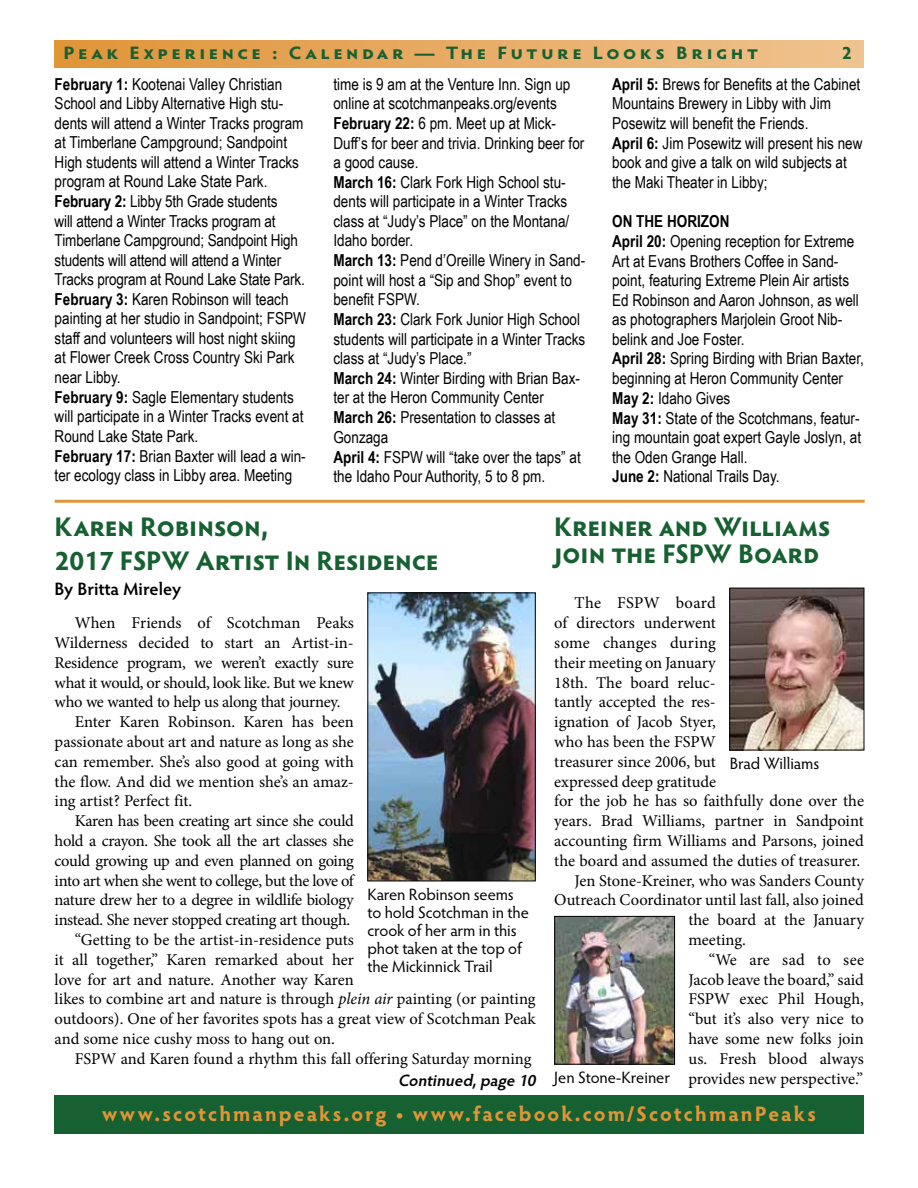
<style>
.page{position:relative;width:918px;height:1188px;background:#fff}
.page>*{position:absolute;margin:0;border:0;box-sizing:border-box;transform-origin:0 0}
.t1{font:700 27px/33.8px "Hypatia Sans Pro";color:#166031}
.t2{font:700 27px/27px "Hypatia Sans Pro";letter-spacing:.02em;color:#166031}
.t3{font:700 21px "Hypatia Sans Pro";letter-spacing:.1em;color:#e09537}
.t4{font:700 18px "Hypatia Sans Pro";letter-spacing:.22em;color:#166031;scale:1.1 1}
.t5{font:600 18px "Hypatia Sans Pro";letter-spacing:-.005em;color:#000}
.t6{font:700 18px "Hypatia Sans Pro";letter-spacing:.22em;color:#166031}
.t7{font:16.5px/19.6px "Arial Narrow";color:#000}
.t8{font:16.5px "Minion Pro";letter-spacing:-.005em;color:#000}
.t9{font:16.5px "Minion Pro";letter-spacing:-.025em;color:#000}
.t10{font:16.5px/18px "Hypatia Sans Pro";letter-spacing:-.01em;color:#000}
.t11{font:italic 600 16.5px "Hypatia Sans Pro";color:#000}
.t12{font:16.5px "Minion Pro";letter-spacing:.02em;color:#000}
.s1{font-weight:700}
.s2{font-style:italic}
</style>
<div class="page">
<div style="left:54px;top:41px;width:810px;height:27px;background:linear-gradient(to right,#e09438,#efc390)"></div>
<div style="left:54px;top:1096px;width:810px;height:38px;background:#166031"></div>
<hr style="left:55px;top:500px;width:810px;height:3px;background:#e09537">
<img style="left:369px;top:594px;width:165px;height:285px">
<div style="left:367px;top:592px;width:169px;height:289px;border:1px solid #000"></div>
<img style="left:556px;top:918px;width:117px;height:145px">
<div style="left:554px;top:916px;width:121px;height:149px;border:1px solid #000"></div>
<img style="left:731px;top:590px;width:131px;height:158px">
<div style="left:729px;top:588px;width:135px;height:162px;border:1px solid #000"></div>
<p class="t4" style="left:64px;top:40px;width:633px">Peak Experience : Calendar — The Future Looks Bright</p>
<p class="t6" style="left:842px;top:40px;width:11px">2</p>
<p class="t7" style="left:55px;top:74px;width:253px"><span class="s1">February 1:</span> Kootenai Valley Christian School and Libby Alternative High stu&shy;dents will attend a Winter Tracks program at Timberlane Campground; Sandpoint High students will attend a Winter Tracks program at Round Lake State Park.<br><span class="s1">February 2:</span> Libby 5th Grade students<br>will attend a Winter Tracks program at Timberlane Campground; Sandpoint High students will attend will attend a Winter Tracks program at Round Lake State Park.<br><span class="s1">February 3:</span> Karen Robinson will teach painting at her studio in Sandpoint; FSPW staff and volunteers will host night skiing at Flower Creek Cross Country Ski Park near Libby.<br><span class="s1">February 9:</span> Sagle Elementary students will participate in a Winter Tracks event at Round Lake State Park.<br><span class="s1">February 17:</span> Brian Baxter will lead a win&shy;ter ecology class in Libby area. Meeting</p>
<p class="t7" style="left:333px;top:74px;width:253px">time is 9 am at the Venture Inn. Sign up online at scotchmanpeaks.org/events<br><span class="s1">February 22:</span> 6 pm. Meet up at Mick-<br>Duff’s for beer and trivia. Drinking beer for a good cause.<br><span class="s1">March 16:</span> Clark Fork High School stu&shy;dents will participate in a Winter Tracks class at “Judy’s Place” on the Montana/<br>Idaho border.<br><span class="s1">March 13:</span> Pend d’Oreille Winery in Sand&shy;point will host a “Sip and Shop” event to benefit FSPW.<br><span class="s1">March 23:</span> Clark Fork Junior High School students will participate in a Winter Tracks class at “Judy’s Place.”<br><span class="s1">March 24:</span> Winter Birding with Brian Bax&shy;ter at the Heron Community Center<br><span class="s1">March 26:</span> Presentation to classes at<br>Gonzaga<br><span class="s1">April 4:</span> FSPW will “take over the taps” at the Idaho Pour Authority, 5 to 8 pm.</p>
<p class="t7" style="left:612px;top:74px;width:252px"><span class="s1">April 5:</span> Brews for Benefits at the Cabinet Mountains Brewery in Libby with Jim Posewitz will benefit the Friends.<br><span class="s1">April 6:</span> Jim Posewitz will present his new book and give a talk on wild subjects at the Maki Theater in Libby;</p>
<p class="t7" style="left:612px;top:211px;width:253px"><span class="s1">ON THE HORIZON<br>April 20:</span> Opening reception for Extreme Art at Evans Brothers Coffee in Sand&shy;point, featuring Extreme Plein Air artists Ed Robinson and Aaron Johnson, as well as photographers Marjolein Groot Nib&shy;belink and Joe Foster.<br><span class="s1">April 28:</span> Spring Birding with Brian Baxter, beginning at Heron Community Center <span class="s1">May 2:</span> Idaho Gives<br><span class="s1">May 31:</span> State of the Scotchmans, featur&shy;ing mountain goat expert Gayle Joslyn, at the Oden Grange Hall.<br><span class="s1">June 2:</span> National Trails Day.</p>
<h1 class="t1" style="left:55px;top:509px;width:386px">Karen Robinson,<br>2017 FSPW Artist In Residence</h1>
<h1 class="t2" style="left:554px;top:512px;width:278px">Kreiner and Williams join the FSPW Board</h1>
<p class="t12" style="left:575px;top:592px;width:143px">The FSPW board</p>
<p class="t8" style="left:554px;top:612px;width:163px">of directors underwent</p>
<p class="t8" style="left:554px;top:632px;width:163px">some changes during</p>
<p class="t8" style="left:554px;top:651px;width:163px">their meeting on January</p>
<p class="t8" style="left:554px;top:671px;width:163px">18th. The board reluc-</p>
<p class="t8" style="left:554px;top:691px;width:163px">tantly accepted the res-</p>
<p class="t8" style="left:554px;top:711px;width:163px">ignation of Jacob Styer,</p>
<p class="t8" style="left:554px;top:731px;width:163px">who has been the FSPW</p>
<p class="t8" style="left:554px;top:750px;width:163px">treasurer since 2006, but</p>
<p class="t8" style="left:554px;top:770px;width:163px">expressed deep gratitude</p>
<p class="t8" style="left:554px;top:790px;width:311px">for the job he has so faithfully done over the</p>
<p class="t8" style="left:554px;top:810px;width:311px">years. Brad Williams, partner in Sandpoint</p>
<p class="t8" style="left:554px;top:830px;width:311px">accounting firm Williams and Parsons, joined</p>
<p class="t8" style="left:554px;top:849px;width:307px">the board and assumed the duties of treasurer.</p>
<p class="t8" style="left:575px;top:869px;width:291px">Jen Stone-Kreiner, who was Sanders County</p>
<p class="t8" style="left:554px;top:889px;width:311px">Outreach Coordinator until last fall, also joined</p>
<p class="t8" style="left:688px;top:909px;width:177px">the board at the January</p>
<p class="t8" style="left:688px;top:929px;width:59px">meeting.</p>
<p class="t8" style="left:709px;top:948px;width:157px">“We are sad to see</p>
<p class="t8" style="left:688px;top:968px;width:177px">Jacob leave the board,” said</p>
<p class="t8" style="left:688px;top:988px;width:177px">FSPW exec Phil Hough,</p>
<p class="t8" style="left:688px;top:1008px;width:177px">“but it’s also very nice to</p>
<p class="t8" style="left:688px;top:1028px;width:177px">have some new folks join</p>
<p class="t8" style="left:688px;top:1047px;width:177px">us. Fresh blood always</p>
<p class="t8" style="left:688px;top:1067px;width:176px">provides new perspective.”</p>
<p class="t5" style="left:55px;top:576px;width:128px">By Britta Mireley</p>
<p class="t8" style="left:75px;top:612px;width:281px">When Friends of Scotchman Peaks</p>
<p class="t8" style="left:55px;top:632px;width:301px">Wilderness decided to start an Artist-in-</p>
<p class="t8" style="left:55px;top:651px;width:301px">Residence program, we weren’t exactly sure</p>
<p class="t9" style="left:55px;top:671px;width:301px">what it would, or should, look like. But we knew</p>
<p class="t9" style="left:55px;top:691px;width:287px">who we wanted to help us along that journey.</p>
<p class="t8" style="left:75px;top:711px;width:281px">Enter Karen Robinson. Karen has been</p>
<p class="t8" style="left:55px;top:731px;width:301px">passionate about art and nature as long as she</p>
<p class="t8" style="left:55px;top:750px;width:301px">can remember. She’s also good at going with</p>
<p class="t8" style="left:55px;top:770px;width:301px">the flow. And did we mention she’s an amaz-</p>
<p class="t8" style="left:55px;top:790px;width:139px">ing artist? Perfect fit.</p>
<p class="t8" style="left:75px;top:810px;width:281px">Karen has been creating art since she could</p>
<p class="t9" style="left:55px;top:830px;width:301px">hold a crayon. She took all the art classes she</p>
<p class="t9" style="left:55px;top:849px;width:301px">could growing up and even planned on going</p>
<p class="t9" style="left:55px;top:869px;width:301px">into art when she went to college, but the love of</p>
<p class="t8" style="left:55px;top:889px;width:301px">nature drew her to a degree in wildlife biology</p>
<p class="t9" style="left:55px;top:909px;width:297px">instead. She never stopped creating art though.</p>
<p class="t8" style="left:75px;top:929px;width:281px">“Getting to be the artist-in-residence puts</p>
<p class="t8" style="left:55px;top:948px;width:301px">it all together,” Karen remarked about her</p>
<p class="t8" style="left:55px;top:968px;width:301px">love for art and nature. Another way Karen</p>
<p class="t8" style="left:55px;top:988px;width:483px">likes to combine art and nature is through <span class="s2">plein air</span> painting (or painting</p>
<p class="t8" style="left:55px;top:1008px;width:483px">outdoors). One of her favorites spots has a great view of Scotchman Peak</p>
<p class="t8" style="left:55px;top:1028px;width:282px">and some nice cushy moss to hang out on.</p>
<p class="t8" style="left:75px;top:1047px;width:458px">FSPW and Karen found a rhythm this fall offering Saturday morning</p>
<p class="t11" style="left:398px;top:1069px;width:143px">Continued,page 10</p>
<p class="t10" style="left:730px;top:754px;width:91px">Brad Williams</p>
<p class="t10" style="left:367px;top:885px;width:163px">Karen Robinson seems to hold Scotchman in the crook of her arm in this phot taken at the top of the Mickinnick Trail</p>
<p class="t10" style="left:554px;top:1068px;width:117px">Jen Stone-Kreiner</p>
<p class="t3" style="left:102px;top:1099px;width:715px">www.scotchmanpeaks.org • www.facebook.com/ScotchmanPeaks</p>
</div>
